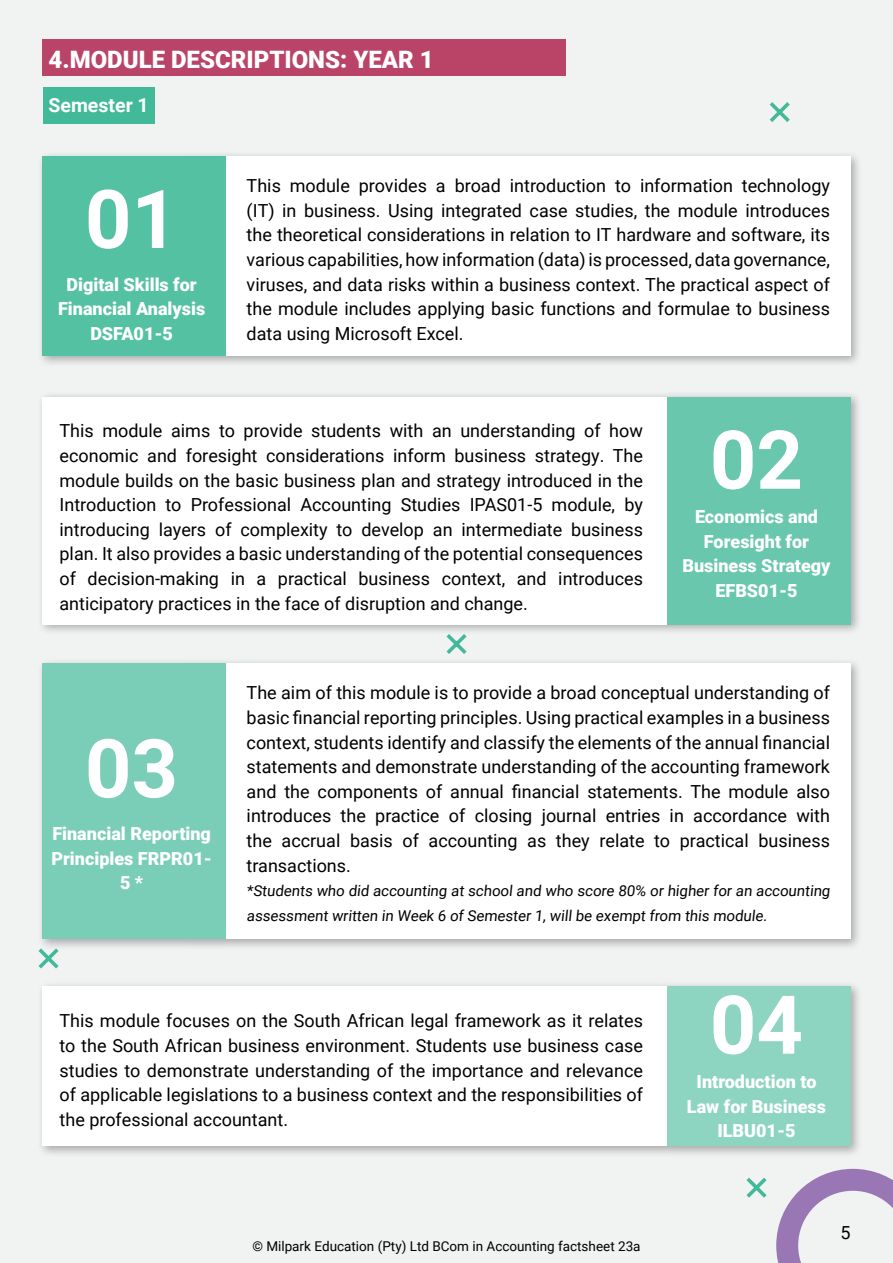
<style>
.page{position:relative;width:893px;height:1263px;background:#f1f2f2}
.page>*{position:absolute;margin:0;border:0;box-sizing:border-box;transform-origin:0 0}
.t1{font:700 81.3px "Roboto";color:#fff}
.t2{font:900 24px "Roboto";color:#fff}
.t3{font:700 19.5px "Roboto";color:#fff}
.t4{font:18px/24.6px "Roboto";color:#000;text-align:justify}
.t5{font:900 18px/24.6px "Roboto";color:#fff;text-align:center}
.t6{font:15px/24.6px "Roboto";color:#000}
.t7{font:13.5px "Roboto";color:#000}
</style>
<div class="page">
<svg style="left:776px;top:1169px;width:117px;height:94px"></svg>
<div style="left:43px;top:40px;width:523px;height:36px;background:#ba4468"></div>
<div style="left:43px;top:87px;width:111px;height:36px;background:#42ba99"></div>
<div style="left:38px;top:151px;width:824px;height:216px;background:#000;opacity:.3"></div>
<div style="left:184px;top:157px;width:666px;height:199px;background:#fff"></div>
<div style="left:43px;top:157px;width:183px;height:199px;background:#55c1a3"></div>
<div style="left:38px;top:658px;width:824px;height:292px;background:#000;opacity:.3"></div>
<div style="left:184px;top:664px;width:666px;height:275px;background:#fff"></div>
<div style="left:43px;top:664px;width:183px;height:275px;background:#7aceb7"></div>
<div style="left:38px;top:391px;width:824px;height:244px;background:#000;opacity:.3"></div>
<div style="left:43px;top:397px;width:807px;height:227px;background:#fff"></div>
<div style="left:667px;top:397px;width:183px;height:227px;background:#68c7ad"></div>
<div style="left:38px;top:981px;width:824px;height:177px;background:#000;opacity:.3"></div>
<div style="left:43px;top:987px;width:807px;height:159px;background:#fff"></div>
<div style="left:667px;top:987px;width:183px;height:159px;background:#8dd5c1"></div>
<svg style="left:769px;top:102px;width:21px;height:20px"></svg>
<svg style="left:443px;top:630px;width:27px;height:24px"></svg>
<svg style="left:746px;top:1177px;width:21px;height:21px"></svg>
<svg style="left:38px;top:944px;width:24px;height:25px"></svg>
<h2 class="t2" style="left:49px;top:49px;width:387px">4.MODULE DESCRIPTIONS: YEAR 1</h2>
<p class="t3" style="left:49px;top:97px;width:102px">Semester 1</p>
<h1 class="t1" style="left:85px;top:184px;width:95px">01</h1>
<p class="t5" style="left:58px;top:273px;width:149px">Digital Skills for<br>Financial Analysis<br>DSFA01-5</p>
<p class="t4" style="left:247px;top:175px;width:585px">This module provides a broad introduction to information technology (IT) in business. Using integrated case studies, the module introduces the theoretical considerations in relation to IT hardware and software, its various capabilities, how information (data) is processed, data governance, viruses, and data risks within a business context. The practical aspect of the module includes applying basic functions and formulae to business data using Microsoft Excel.</p>
<p class="t4" style="left:60px;top:420px;width:585px">This module aims to provide students with an understanding of how economic and foresight considerations inform business strategy. The module builds on the basic business plan and strategy introduced in the Introduction to Professional Accounting Studies IPAS01-5 module, by introducing layers of complexity to develop an intermediate business plan. It also provides a basic understanding of the potential consequences of decision-making in a practical business context, and introduces anticipatory practices in the face of disruption and change.</p>
<h1 class="t1" style="left:710px;top:425px;width:95px">02</h1>
<p class="t5" style="left:682px;top:506px;width:150px">Economics and<br>Foresight for<br>Business Strategy<br>EFBS01-5</p>
<h1 class="t1" style="left:85px;top:733px;width:95px">03</h1>
<p class="t5" style="left:51px;top:823px;width:162px">Financial Reporting<br>Principles FRPR01-<br>5 *</p>
<p class="t4" style="left:247px;top:682px;width:585px">The aim of this module is to provide a broad conceptual understanding of basic financial reporting principles. Using practical examples in a business context, students identify and classify the elements of the annual financial statements and demonstrate understanding of the accounting framework and the components of annual financial statements. The module also introduces the practice of closing journal entries in accordance with the accrual basis of accounting as they relate to practical business transactions.</p>
<p class="t6" style="left:247px;top:878px;width:587px">*Students who did accounting at school and who score 80% or higher for an accounting assessment written in Week 6 of Semester 1, will be exempt from this module.</p>
<p class="t4" style="left:60px;top:1010px;width:585px">This module focuses on the South African legal framework as it relates to the South African business environment. Students use business case studies to demonstrate understanding of the importance and relevance of applicable legislations to a business context and the responsibilities of the professional accountant.</p>
<h1 class="t1" style="left:710px;top:989px;width:95px">04</h1>
<p class="t5" style="left:687px;top:1071px;width:141px">Introduction to<br>Law for Business<br>ILBU01-5</p>
<p class="t7" style="left:252px;top:1240px;width:390px">© Milpark Education (Pty) Ltd BCom in Accounting factsheet 23a</p>
<p class="t4" style="left:840px;top:1220px;width:12px">5</p>
</div>
